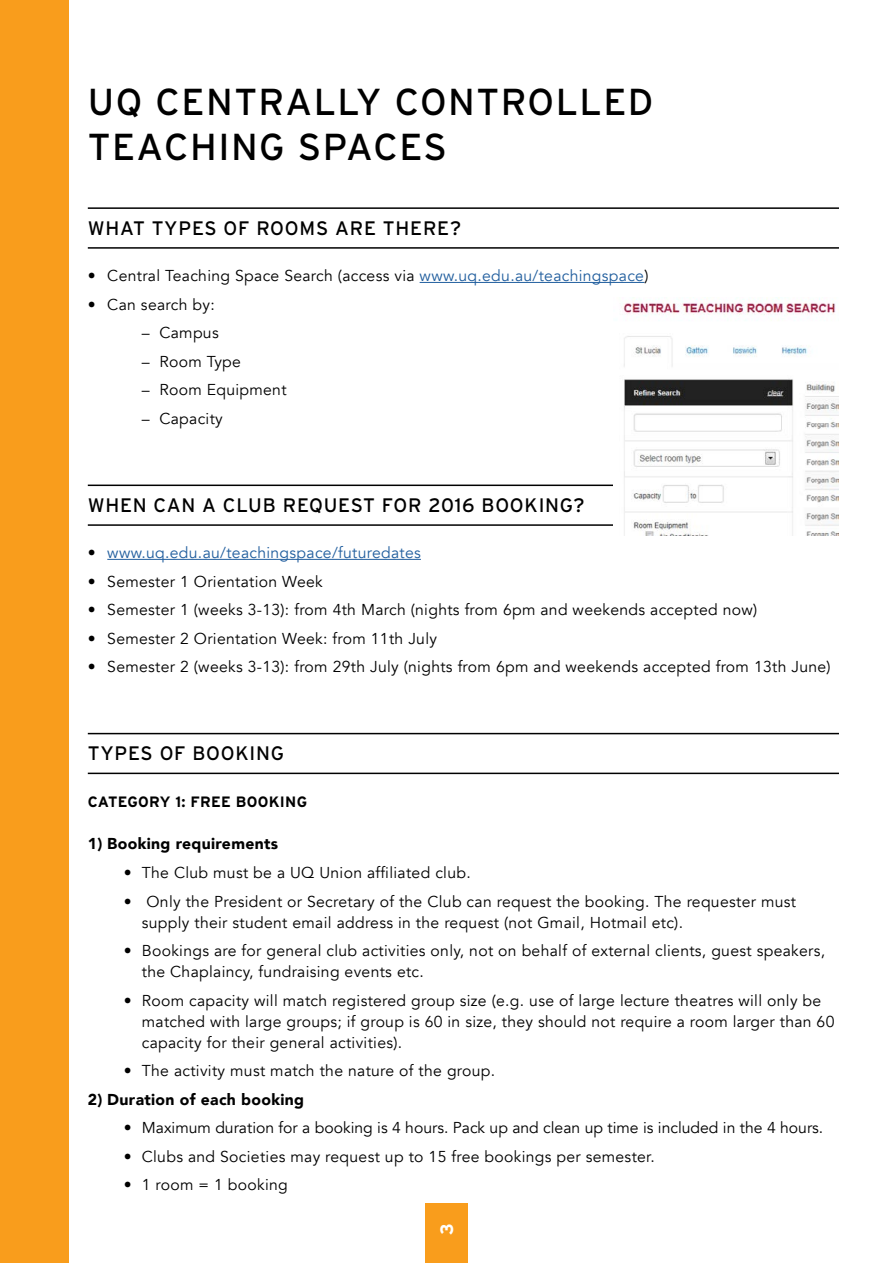
<style>
.page{position:relative;width:893px;height:1263px;background:#fff}
.page>*{position:absolute;margin:0;border:0;box-sizing:border-box;transform-origin:0 0}
.t1{font:37.5px/45px "Interstate";letter-spacing:.04em;color:#000}
.t2{font:19.5px "Interstate";letter-spacing:.04em;color:#000}
.t3{font:700 18px "Interstate";color:#fff}
.t4{font:15.75px/21px "Avenir";letter-spacing:.02em;color:#000}
.t5{font:15.75px "Avenir";color:#000}
.t6{font:900 15.75px "Avenir";letter-spacing:.02em;color:#000}
.t7{font:15.75px "Avenir";letter-spacing:.02em;color:#215e9e}
.t8{font:700 15px "Interstate";letter-spacing:.02em;color:#000}
.s1{color:#215e9e}
.s2{color:#000}
</style>
<div class="page">
<div style="left:425px;top:1204px;width:43px;height:59px;background:#f99d1c"></div>
<div style="left:0;top:0;width:69px;height:1263px;background:#f99d1c"></div>
<hr style="left:88px;top:207px;width:751px;height:2px;background:#000">
<hr style="left:88px;top:485px;width:751px;height:1px;background:#000">
<hr style="left:88px;top:733px;width:751px;height:1px;background:#000">
<hr style="left:420px;top:282px;width:224px;height:1px;background:#215e9e">
<hr style="left:107px;top:559px;width:314px;height:1px;background:#215e9e">
<hr style="left:88px;top:247px;width:751px;height:2px;background:#000">
<hr style="left:88px;top:524px;width:751px;height:2px;background:#000">
<hr style="left:88px;top:773px;width:751px;height:1px;background:#000">
<img style="left:614px;top:298px;width:225px;height:238px">
<h1 class="t1" style="left:88px;top:79px;width:567px">UQ CENTRALLY CONTROLLED<br>TEACHING SPACES</h1>
<p class="t2" style="left:88px;top:217px;width:375px">WHAT TYPES OF ROOMS ARE THERE?</p>
<p class="t4" style="left:88px;top:266px;width:562px">• Central Teaching Space Search (access via <span class="s1">www.uq.edu.au/teachingspace</span>)</p>
<p class="t4" style="left:88px;top:294px;width:128px">• Can search by:</p>
<p class="t4" style="left:142px;top:323px;width:78px">– Campus</p>
<p class="t4" style="left:142px;top:351px;width:101px">– Room Type</p>
<p class="t4" style="left:142px;top:380px;width:146px">– Room Equipment</p>
<p class="t4" style="left:142px;top:408px;width:83px">– Capacity</p>
<p class="t2" style="left:88px;top:494px;width:498px">WHEN CAN A CLUB REQUEST FOR 2016 BOOKING?</p>
<p class="t7" style="left:88px;top:543px;width:335px"><span class="s2">•</span> www.uq.edu.au/teachingspace/futuredates</p>
<p class="t4" style="left:88px;top:571px;width:237px">• Semester 1 Orientation Week</p>
<p class="t4" style="left:88px;top:599px;width:671px">• Semester 1 (weeks 3-13): from 4th March (nights from 6pm and weekends accepted now)</p>
<p class="t4" style="left:88px;top:628px;width:351px">• Semester 2 Orientation Week: from 11th July</p>
<p class="t4" style="left:88px;top:657px;width:744px">• Semester 2 (weeks 3-13): from 29th July (nights from 6pm and weekends accepted from 13th June)</p>
<p class="t2" style="left:88px;top:742px;width:198px">TYPES OF BOOKING</p>
<p class="t8" style="left:88px;top:793px;width:221px">CATEGORY 1: FREE BOOKING</p>
<p class="t6" style="left:88px;top:830px;width:192px">1) Booking requirements</p>
<p class="t4" style="left:124px;top:862px;width:348px">• The Club must be a UQ Union affiliated club.</p>
<p class="t4" style="left:142px;top:891px;width:656px;text-indent:-18px">• Only the President or Secretary of the Club can request the booking. The requester must supply their student email address in the request (not Gmail, Hotmail etc).</p>
<p class="t4" style="left:142px;top:940px;width:685px;text-indent:-18px">• Bookings are for general club activities only, not on behalf of external clients, guest speakers, the Chaplaincy, fundraising events etc.</p>
<p class="t4" style="left:142px;top:990px;width:694px;text-indent:-18px">• Room capacity will match registered group size (e.g. use of large lecture theatres will only be matched with large groups; if group is 60 in size, they should not require a room larger than 60 capacity for their general activities).</p>
<p class="t4" style="left:124px;top:1060px;width:373px">• The activity must match the nature of the group.</p>
<p class="t6" style="left:88px;top:1085px;width:218px">2) Duration of each booking</p>
<p class="t5" style="left:124px;top:1118px;width:701px">• Maximum duration for a booking is 4 hours. Pack up and clean up time is included in the 4 hours.</p>
<p class="t4" style="left:124px;top:1146px;width:532px">• Clubs and Societies may request up to 15 free bookings per semester.</p>
<p class="t4" style="left:124px;top:1174px;width:165px">• 1 room = 1 booking</p>
<p class="t3" style="left:437px;top:1234px;width:13px;rotate:-90deg">3</p>
</div>
